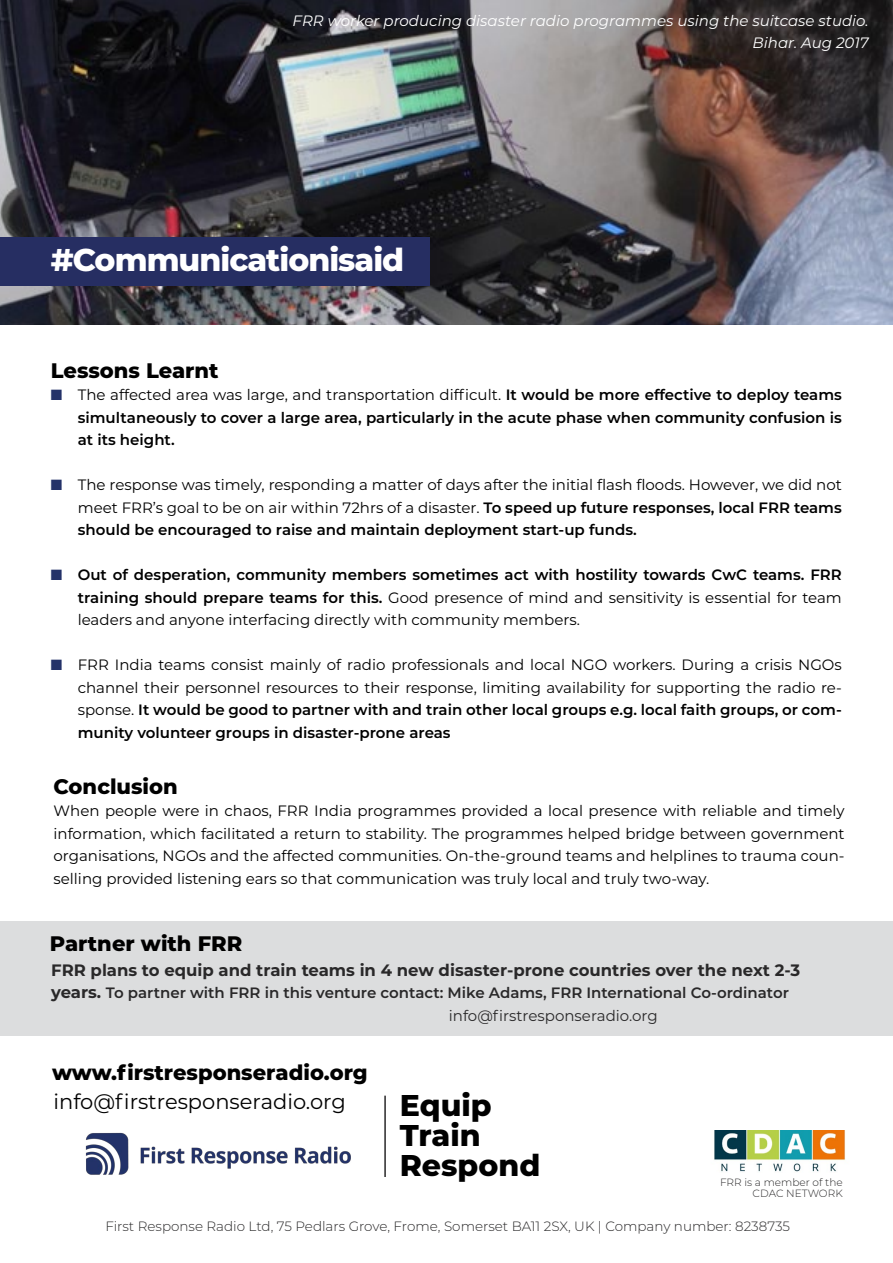
<style>
.page{position:relative;width:893px;height:1263px;background:#fff}
.page>*{position:absolute;margin:0;border:0;box-sizing:border-box;transform-origin:0 0}
.t1{font:800 31.5px "Montserrat";letter-spacing:-.03em;color:#fff}
.t2{font:800 30px/30px "Montserrat";color:#000}
.t3{font:800 21px "Montserrat";color:#000}
.t4{font:21px "Montserrat";color:#000}
.t5{font:700 16.5px "Montserrat";color:#292829}
.t6{font:15px/22.5px "Montserrat";color:#000;text-align:justify}
.t7{font:600 15px/22.5px "Montserrat";color:#000;text-align:justify}
.t8{font:600 15px/22.5px "Montserrat";color:#292829}
.t9{font:italic 15px/22.5px "Montserrat";color:#fff;text-align:right}
.t10{font:300 13.5px "Montserrat";color:#292829}
.t11{font:300 10.5px/10.5px "Montserrat";color:#292829;text-align:right}
.s1{color:#243269}
.s2{font-weight:400}
.s3{font-weight:600}
.s4{font-weight:700;font-size:16.5px}
</style>
<div class="page">
<img style="left:0;top:0;width:893px;height:324px">
<div style="left:0;top:238px;width:429px;height:48px;background:#262e62"></div>
<hr style="left:384px;top:1096px;width:2px;height:81px;background:#292829">
<div style="left:0;top:921px;width:893px;height:115px;background:#dcddde"></div>
<img style="left:714px;top:1131px;width:132px;height:41px">
<img style="left:85px;top:1132px;width:266px;height:43px">
<p class="t9" style="left:293px;top:8px;width:577px">FRR worker producing disaster radio programmes using the suitcase studio.<br>Bihar. Aug 2017</p>
<h1 class="t1" style="left:51px;top:237px;width:355px">#Communicationisaid</h1>
<h3 class="t3" style="left:51px;top:355px;width:169px">Lessons Learnt</h3>
<p class="t7" style="left:78px;top:383px;width:766px;text-indent:-27px"><span class="s1">■</span> <span class="s2">The affected area was large, and transportation difficult.</span> It would be more effective to deploy teams simultaneously to cover a large area, particularly in the acute phase when community confusion is at its height.</p>
<p class="t6" style="left:78px;top:473px;width:766px;text-indent:-27px"><span class="s1">■</span> The response was timely, responding a matter of days after the initial flash floods. However, we did not meet FRR’s goal to be on air within 72hrs of a disaster. <span class="s3">To speed up future responses, local FRR teams should be encouraged to raise and maintain deployment start-up funds.</span></p>
<p class="t7" style="left:78px;top:563px;width:766px;text-indent:-27px"><span class="s1">■</span> Out of desperation, community members sometimes act with hostility towards CwC teams. FRR training should prepare teams for this. <span class="s2">Good presence of mind and sensitivity is essential for team leaders and anyone interfacing directly with community members.</span></p>
<p class="t6" style="left:78px;top:653px;width:766px;text-indent:-27px"><span class="s1">■</span> FRR India teams consist mainly of radio professionals and local NGO workers. During a crisis NGOs channel their personnel resources to their response, limiting availability for supporting the radio re&shy;sponse. <span class="s3">It would be good to partner with and train other local groups e.g. local faith groups, or com&shy;munity volunteer groups in disaster-prone areas</span></p>
<h3 class="t3" style="left:54px;top:771px;width:126px">Conclusion</h3>
<p class="t6" style="left:54px;top:799px;width:793px">When people were in chaos, FRR India programmes provided a local presence with reliable and timely information, which facilitated a return to stability. The programmes helped bridge between government organisations, NGOs and the affected communities. On-the-ground teams and helplines to trauma coun&shy;selling provided listening ears so that communication was truly local and truly two-way.</p>
<h3 class="t3" style="left:50px;top:928px;width:194px">Partner with FRR</h3>
<p class="t5" style="left:51px;top:958px;width:751px">FRR plans to equip and train teams in 4 new disaster-prone countries over the next 2-3</p>
<p class="t8" style="left:449px;top:981px;width:342px;text-indent:-398px"><span class="s4">years.</span> To partner with FRR in this venture contact: Mike Adams, FRR International Co-ordinator <span class="s2">info@firstresponseradio.org</span></p>
<h3 class="t3" style="left:52px;top:1057px;width:317px">www.firstresponseradio.org</h3>
<h3 class="t4" style="left:54px;top:1087px;width:294px">info@firstresponseradio.org</h3>
<h2 class="t2" style="left:400px;top:1088px;width:142px">Equip<br>Train<br>Respond</h2>
<p class="t11" style="left:720px;top:1177px;width:124px">FRR is a member of the<br>CDAC NETWORK</p>
<p class="t10" style="left:105px;top:1217px;width:686px">First Response Radio Ltd, 75 Pedlars Grove, Frome, Somerset BA11 2SX, UK | Company number: 8238735</p>
</div>
